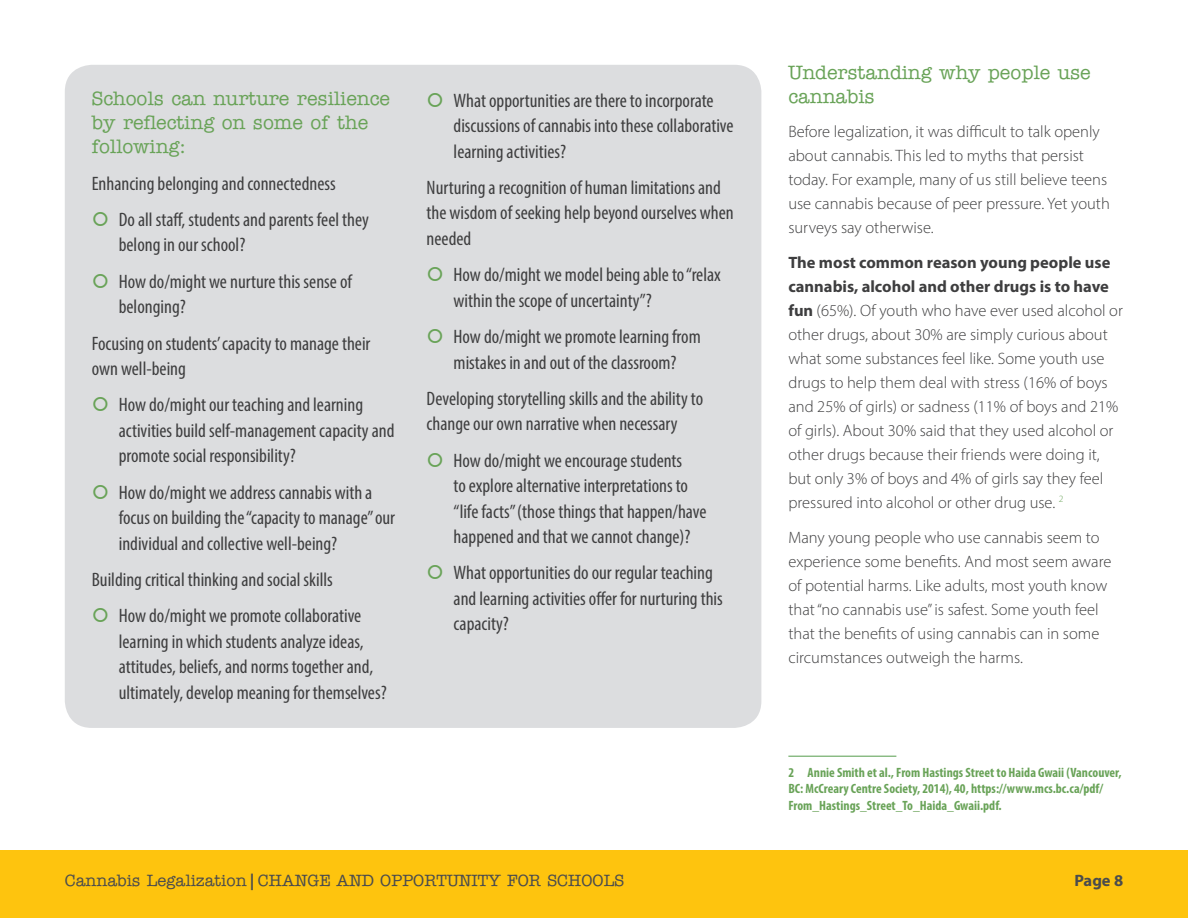
<style>
.page{position:relative;width:1188px;height:918px;background:#fff}
.page>*{position:absolute;margin:0;border:0;box-sizing:border-box;transform-origin:0 0}
.t1{font:condensed 19.5px/25.5px "Myriad Pro";color:#3e3e3f}
.t2{font:500 19.5px/24px "American Typewriter ITC Pro";color:#69a358}
.t3{font:300 16.5px/24px "Myriad Pro";color:#3e3e3f}
.t4{font:500 16.5px "American Typewriter ITC Pro";color:#4b4c4d}
.t5{font:700 16.5px "Myriad Pro";color:#4b4c4d}
.t6{font:700 condensed 13.5px/16.5px "Myriad Pro";color:#69a358}
.s1{font-weight:700}
.s2{font-family:"Myriad Pro";font-weight:700}
</style>
<div class="page">
<div style="left:0;top:850px;width:1188px;height:68px;background:#fec40e"></div>
<div style="left:65px;top:65px;width:696px;height:663px;background:#dcdddf;border-radius:27px"></div>
<hr style="left:788px;top:756px;width:108px;height:1px;background:#549c4b">
<p class="t2" style="left:92px;top:87px;width:300px">Schools can nurture resilience by reflecting on some of the following:</p>
<p class="t1" style="left:119px;top:165px;width:252px;line-height:36.3px;text-indent:-27px">Enhancing belonging and connectedness<br>Do all staff, students and parents feel they</p>
<p class="t1" style="left:119px;top:227px;width:235px;line-height:36.3px">belong in our school?<br>How do/might we nurture this sense of</p>
<p class="t1" style="left:92px;top:288px;width:280px;line-height:36.3px;text-indent:27px">belonging?<br>Focusing on students’ capacity to manage their</p>
<p class="t1" style="left:119px;top:350px;width:246px;line-height:36.3px;text-indent:-27px">own well-being<br>How do/might our teaching and learning</p>
<p class="t1" style="left:119px;top:417px;width:277px">activities build self-management capacity and promote social responsibility?</p>
<p class="t1" style="left:119px;top:479px;width:278px">How do/might we address cannabis with a focus on building the “capacity to manage” our individual and collective well-being?</p>
<p class="t1" style="left:119px;top:561px;width:244px;line-height:36.3px;text-indent:-27px">Building critical thinking and social skills<br>How do/might we promote collaborative</p>
<p class="t1" style="left:119px;top:628px;width:269px">learning in which students analyze ideas, attitudes, beliefs, and norms together and, ultimately, develop meaning for themselves?</p>
<p class="t1" style="left:454px;top:87px;width:281px">What opportunities are there to incorporate discussions of cannabis into these collaborative learning activities?</p>
<p class="t1" style="left:427px;top:174px;width:309px">Nurturing a recognition of human limitations and the wisdom of seeking help beyond ourselves when needed</p>
<p class="t1" style="left:454px;top:262px;width:269px">How do/might we model being able to “relax within the scope of uncertainty”?</p>
<p class="t1" style="left:454px;top:324px;width:249px">How do/might we promote learning from mistakes in and out of the classroom?</p>
<p class="t1" style="left:427px;top:385px;width:278px">Developing storytelling skills and the ability to change our own narrative when necessary</p>
<p class="t1" style="left:454px;top:447px;width:254px">How do/might we encourage students<br>to explore alternative interpretations to “life facts” (those things that happen/have happened and that we cannot change)?</p>
<p class="t1" style="left:454px;top:560px;width:271px">What opportunities do our regular teaching and learning activities offer for nurturing this capacity?</p>
<p class="t2" style="left:788px;top:60px;width:304px">Understanding why people use cannabis</p>
<p class="t3" style="left:788px;top:119px;width:323px">Before legalization, it was difficult to talk openly about cannabis. This led to myths that persist today. For example, many of us still believe teens use cannabis because of peer pressure. Yet youth surveys say otherwise.</p>
<p class="t3" style="left:788px;top:250px;width:336px"><span class="s1">The most common reason young people use cannabis, alcohol and other drugs is to have fun</span> (65%). Of youth who have ever used alcohol or other drugs, about 30% are simply curious about what some substances feel like. Some youth use drugs to help them deal with stress (16% of boys and 25% of girls) or sadness (11% of boys and 21% of girls). About 30% said that they used alcohol or other drugs because their friends were doing it, but only 3% of boys and 4% of girls say they feel pressured into alcohol or other drug use. <sup>2</sup></p>
<p class="t3" style="left:788px;top:525px;width:325px">Many young people who use cannabis seem to experience some benefits. And most seem aware of potential harms. Like adults, most youth know that “no cannabis use” is safest. Some youth feel that the benefits of using cannabis can in some circumstances outweigh the harms.</p>
<p class="t6" style="left:788px;top:764px;width:335px">2 Annie Smith et al., From Hastings Street to Haida Gwaii (Vancouver,<br>BC: McCreary Centre Society, 2014), 40, https://www.mcs.bc.ca/pdf/<br>From_Hastings_Street_To_Haida_Gwaii.pdf.</p>
<p class="t4" style="left:65px;top:870px;width:561px">Cannabis Legalization <span class="s2">|</span> CHANGE AND OPPORTUNITY FOR SCHOOLS</p>
<p class="t5" style="left:1074px;top:869px;width:50px">Page 8</p>
</div>
